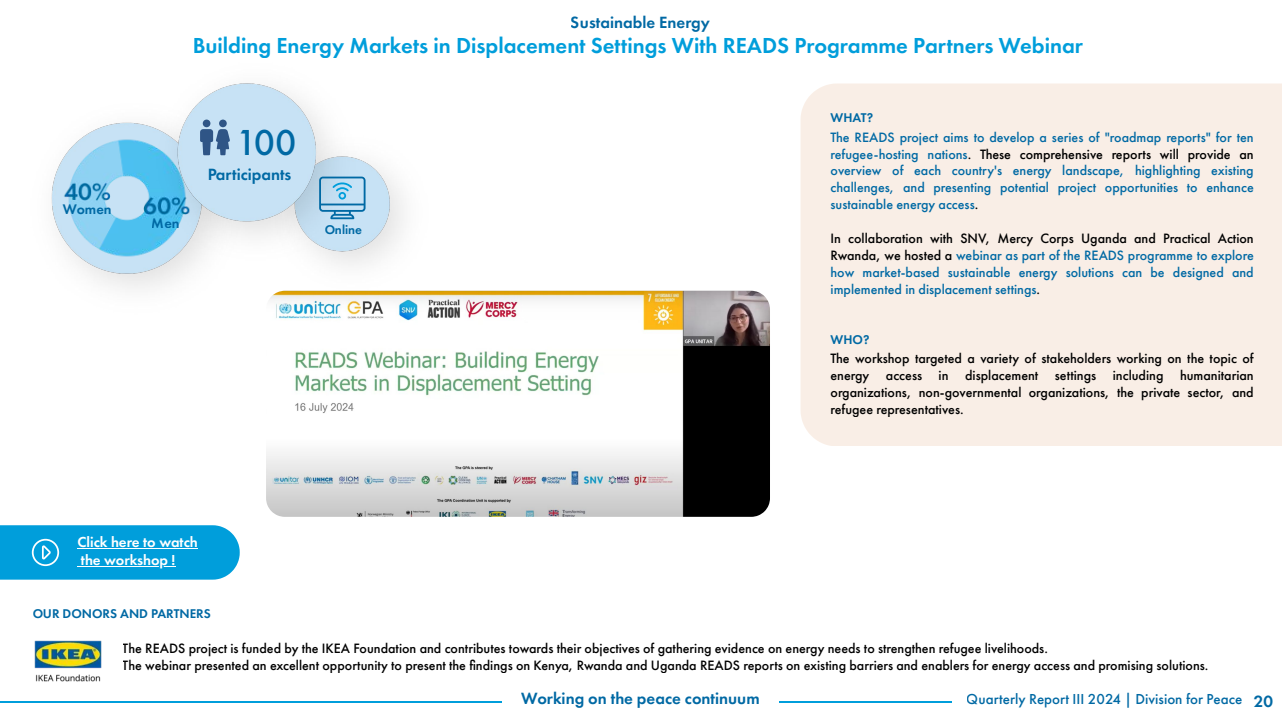
<style>
.page{position:relative;width:1282px;height:720px;background:#fff}
.page>*{position:absolute;margin:0;border:0;box-sizing:border-box;transform-origin:0 0}
.t1{font:500 37.5px "Futura Cyrillic";color:#0069a4}
.t2{font:600 22.5px "Futura Cyrillic";color:#009edb}
.t3{font:600 16.88px "Futura Cyrillic";color:#0069a4}
.t4{font:600 16.88px "Futura PT";color:#0069a4}
.t5{font:500 15px "Futura Cyrillic";color:#0069a4}
.t6{font:600 15px/17.9px "Futura PT";color:#fff}
.t7{font:600 14.5px "Futura Cyrillic";color:#0069a4}
.t8{font:500 14.12px/16.9px "Futura Cyrillic";color:#000;text-align:justify}
.t9{font:500 14.12px/16.9px "Futura Cyrillic";color:#0069a4;text-align:justify}
.t10{font:600 13.12px "Futura Cyrillic";color:#0069a4}
.s1{color:#000}
</style>
<div class="page">
<div style="left:800px;top:83px;width:481px;height:363px;background:#f9eee6"></div>
<hr style="left:0;top:701px;width:48px;height:2px;background:#009edb">
<hr style="left:117px;top:701px;width:70px;height:2px;background:#009edb">
<hr style="left:187px;top:701px;width:69px;height:2px;background:#009edb">
<hr style="left:256px;top:701px;width:70px;height:2px;background:#009edb">
<hr style="left:326px;top:701px;width:69px;height:2px;background:#009edb">
<hr style="left:395px;top:701px;width:70px;height:2px;background:#009edb">
<hr style="left:465px;top:701px;width:36px;height:2px;background:#009edb">
<hr style="left:779px;top:701px;width:69px;height:2px;background:#009edb">
<hr style="left:848px;top:701px;width:70px;height:2px;background:#009edb">
<hr style="left:918px;top:701px;width:33px;height:2px;background:#009edb">
<img style="left:282px;top:167px;width:165px;height:124px">
<img style="left:51px;top:122px;width:122px;height:167px">
<img style="left:139px;top:83px;width:234px;height:196px">
<img style="left:34px;top:640px;width:83px;height:63px">
<img style="left:266px;top:291px;width:504px;height:226px">
<svg style="left:200px;top:120px;width:30px;height:35px"></svg>
<svg style="left:319px;top:177px;width:46px;height:42px;background:#8fc2df"></svg>
<svg style="left:0;top:525px;width:240px;height:55px;background:#10a4dd"></svg>
<p class="t3" style="left:571px;top:12px;width:140px">Sustainable Energy</p>
<h2 class="t2" style="left:192px;top:30px;width:892px">Building Energy Markets in Displacement Settings With READS Programme Partners Webinar</h2>
<p class="t7" style="left:63px;top:200px;width:50px">Women</p>
<p class="t7" style="left:152px;top:213px;width:29px">Men</p>
<h1 class="t1" style="left:235px;top:118px;width:63px">100</h1>
<p class="t3" style="left:207px;top:163px;width:86px">Participants</p>
<p class="t10" style="left:324px;top:222px;width:39px">Online</p>
<p class="t6" style="left:77px;top:533px;width:122px">Click here to watch the workshop !</p>
<p class="t10" style="left:32px;top:605px;width:180px">OUR DONORS AND PARTNERS</p>
<p class="t10" style="left:830px;top:109px;width:44px">WHAT?</p>
<p class="t9" style="left:830px;top:128px;width:425px">The READS project aims to develop a series of "roadmap reports" for ten refugee-hosting nations<span class="s1">. These comprehensive reports will provide an </span>overview of each country's energy landscape, highlighting existing challenges, and presenting potential project opportunities to enhance sustainable energy access<span class="s1">.</span></p>
<p class="t9" style="left:830px;top:230px;width:425px"><span class="s1">In collaboration with SNV, Mercy Corps Uganda and Practical Action Rwanda, we hosted a</span> webinar as part of the READS programme to explore how market-based sustainable energy solutions can be designed and implemented in displacement settings<span class="s1">.</span></p>
<p class="t10" style="left:830px;top:331px;width:40px">WHO?</p>
<p class="t8" style="left:830px;top:350px;width:425px">The workshop targeted a variety of stakeholders working on the topic of energy access in displacement settings including humanitarian organizations, non-governmental organizations, the private sector, and refugee representatives.</p>
<p class="t8" style="left:123px;top:640px;width:1086px">The READS project is funded by the IKEA Foundation and contributes towards their objectives of gathering evidence on energy needs to strengthen refugee livelihoods.<br>The webinar presented an excellent opportunity to present the ndings on Kenya, Rwanda and Uganda READS reports on existing barriers and enablers for energy access and promising solutions.</p>
<p class="t3" style="left:521px;top:688px;width:240px">Working on the peace continuum</p>
<p class="t5" style="left:966px;top:690px;width:277px">Quarterly Report III 2024 | Division for Peace</p>
<p class="t4" style="left:1253px;top:691px;width:21px">20</p>
</div>
